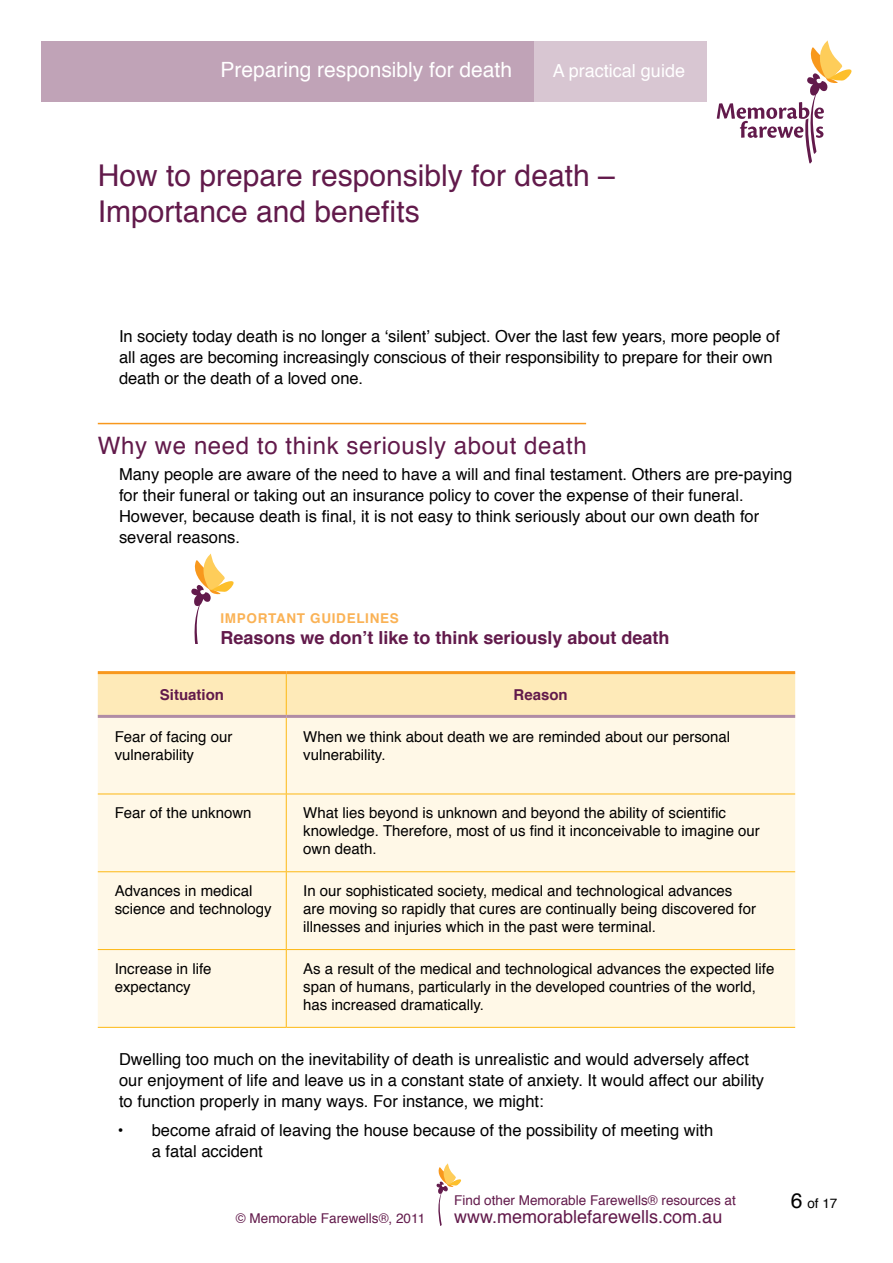
<style>
.page{position:relative;width:893px;height:1263px;background:#fff}
.page>*{position:absolute;margin:0;border:0;box-sizing:border-box;transform-origin:0 0}
.t1{font:30px/36px "Helvetica";color:#621a4b}
.t2{font:24px "Helvetica";letter-spacing:.025em;color:#621a4b}
.t3{font:21px "Helvetica";color:#fff}
.t4{font:700 18px "Helvetica";color:#621a4b}
.t5{font:18px "Helvetica";color:#621a4b}
.t6{font:18px "Helvetica";color:#fff}
.t7{font:16.5px/21px "Helvetica";color:#000}
.t8{font:15px/18px "Helvetica";color:#000}
.t9{font:700 15px "Helvetica";color:#621a4b}
.t10{font:13.5px "Helvetica";color:#621a4b}
.t11{font:700 13.5px "Helvetica";letter-spacing:.05em;color:#fab255}
.t12{font:13.5px "Helvetica";color:#000}
</style>
<div class="page">
<svg style="left:717px;top:40px;width:134px;height:123px"></svg>
<svg style="left:437px;top:1163px;width:24px;height:63px"></svg>
<div style="left:534px;top:41px;width:173px;height:61px;background:#d8c6d2"></div>
<div style="left:41px;top:41px;width:493px;height:61px;background:#c0a3b7"></div>
<hr style="left:98px;top:423px;width:488px;height:1px;background:#f8981d">
<svg style="left:191px;top:554px;width:43px;height:90px"></svg>
<div style="left:98px;top:674px;width:697px;height:41px;background:#feeab8"></div>
<div style="left:98px;top:718px;width:697px;height:309px;background:#fff8e7"></div>
<hr style="left:286px;top:718px;width:1px;height:76px;background:#fdb813">
<hr style="left:98px;top:794px;width:188px;height:1px;background:#fdb813">
<hr style="left:286px;top:794px;width:509px;height:1px;background:#fdb813">
<hr style="left:286px;top:794px;width:1px;height:77px;background:#fdb813">
<hr style="left:98px;top:871px;width:188px;height:1px;background:#fdb813">
<hr style="left:286px;top:871px;width:509px;height:1px;background:#fdb813">
<hr style="left:286px;top:872px;width:1px;height:77px;background:#fdb813">
<hr style="left:98px;top:949px;width:188px;height:1px;background:#fdb813">
<hr style="left:286px;top:949px;width:509px;height:1px;background:#fdb813">
<hr style="left:286px;top:950px;width:1px;height:77px;background:#fdb813">
<hr style="left:98px;top:1027px;width:188px;height:1px;background:#fdb813">
<hr style="left:286px;top:1027px;width:509px;height:1px;background:#fdb813">
<hr style="left:98px;top:671px;width:188px;height:3px;background:#f8981d">
<hr style="left:286px;top:671px;width:509px;height:3px;background:#f8981d">
<hr style="left:286px;top:674px;width:1px;height:41px;background:#fdb813">
<hr style="left:98px;top:715px;width:188px;height:3px;background:#b08ca5">
<hr style="left:286px;top:715px;width:509px;height:3px;background:#b08ca5">
<p class="t3" style="left:220px;top:52px;width:293px">Preparing responsibly for death</p>
<p class="t6" style="left:553px;top:56px;width:134px">A practical guide</p>
<h1 class="t1" style="left:98px;top:157px;width:518px">How to prepare responsibly for death –<br>Importance and benefits</h1>
<p class="t7" style="left:119px;top:325px;width:662px">In society today death is no longer a ‘silent’ subject. Over the last few years, more people of all ages are becoming increasingly conscious of their responsibility to prepare for their own death or the death of a loved one.</p>
<h2 class="t2" style="left:98px;top:425px;width:490px">Why we need to think seriously about death</h2>
<p class="t7" style="left:119px;top:463px;width:675px">Many people are aware of the need to have a will and final testament. Others are pre-paying for their funeral or taking out an insurance policy to cover the expense of their funeral.<br>However, because death is final, it is not easy to think seriously about our own death for several reasons.</p>
<p class="t11" style="left:220px;top:606px;width:180px">IMPORTANT GUIDELINES</p>
<p class="t4" style="left:220px;top:622px;width:451px">Reasons we don’t like to think seriously about death</p>
<p class="t9" style="left:160px;top:681px;width:66px">Situation</p>
<p class="t9" style="left:514px;top:681px;width:56px">Reason</p>
<p class="t8" style="left:115px;top:727px;width:119px">Fear of facing our vulnerability</p>
<p class="t8" style="left:303px;top:727px;width:428px">When we think about death we are reminded about our personal vulnerability.</p>
<p class="t8" style="left:115px;top:803px;width:138px">Fear of the unknown</p>
<p class="t8" style="left:303px;top:803px;width:458px">What lies beyond is unknown and beyond the ability of scientific knowledge. Therefore, most of us find it inconceivable to imagine our own death.</p>
<p class="t8" style="left:115px;top:881px;width:158px">Advances in medical science and technology</p>
<p class="t8" style="left:303px;top:881px;width:454px">In our sophisticated society, medical and technological advances are moving so rapidly that cures are continually being discovered for illnesses and injuries which in the past were terminal.</p>
<p class="t8" style="left:115px;top:959px;width:98px">Increase in life expectancy</p>
<p class="t8" style="left:303px;top:959px;width:473px">As a result of the medical and technological advances the expected life span of humans, particularly in the developed countries of the world, has increased dramatically.</p>
<p class="t7" style="left:119px;top:1048px;width:647px">Dwelling too much on the inevitability of death is unrealistic and would adversely affect our enjoyment of life and leave us in a constant state of anxiety. It would affect our ability to function properly in many ways. For instance, we might:</p>
<p class="t7" style="left:152px;top:1119px;width:563px;text-indent:-34px">• become afraid of leaving the house because of the possibility of meeting with a fatal accident</p>
<p class="t10" style="left:236px;top:1206px;width:191px">© Memorable Farewells®, 2011</p>
<p class="t10" style="left:454px;top:1188px;width:283px">Find other Memorable Farewells® resources at</p>
<p class="t5" style="left:454px;top:1201px;width:270px">www.memorablefarewells.com.au</p>
<p class="t12" style="left:807px;top:1191px;width:32px">of 17</p>
</div>
